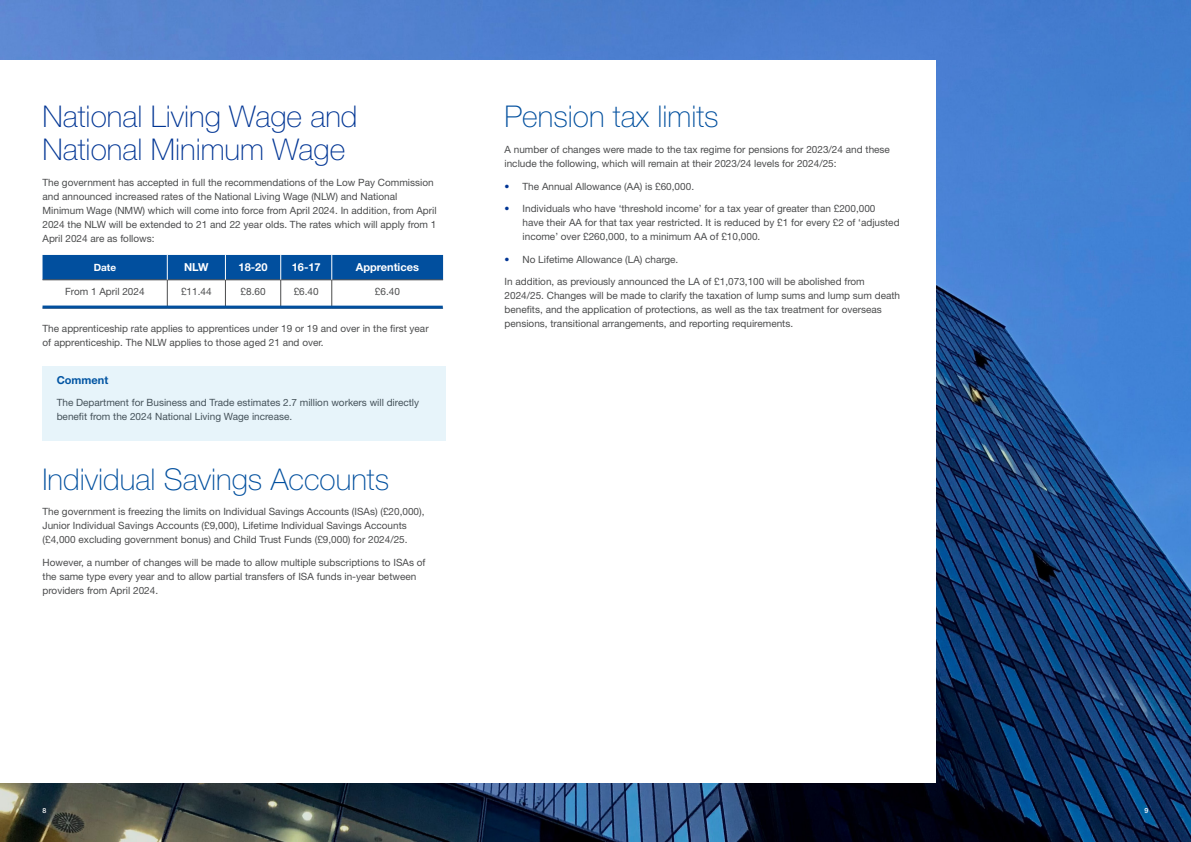
<style>
.page{position:relative;width:1191px;height:842px;background:#fff}
.page>*{position:absolute;margin:0;border:0;box-sizing:border-box;transform-origin:0 0}
.chapter-heading{font:100 30px "Helvetica Neue LT Pro";color:#014f9e}
.chapter-heading-2{font:100 30px/32.5px "Helvetica Neue LT Pro";color:#003594}
.body{font:700 11px "Helvetica Neue LT Pro";color:#fff}
.chapter-par_header_L1{font:700 11px "Helvetica Neue LT Pro";color:#014f9e}
.body-2{font:10px/14px "Helvetica Neue LT Pro";color:#4b4c4d}
.body-3{font:700 10px "Helvetica Neue LT Pro";color:#fff}
.chapter-footer{font:500 7px "Helvetica Neue LT Pro";color:#fff}
.s1{color:#003594}
</style>
<div class="page">
<img style="left:0;top:0;width:1191px;height:842px">
<div style="left:0;top:60px;width:935px;height:722px;background:#fff"></div>
<div style="left:43px;top:366px;width:403px;height:75px;background:#e7f4fa"></div>
<svg style="left:43px;top:255px;width:400px;height:51px"></svg>
<hr style="left:43px;top:306px;width:400px;height:3px;background:#014f9e">
<p class="chapter-heading-2" style="left:43px;top:100px;width:317px">National Living Wage and<br>National Minimum Wage</p>
<p class="body-2" style="left:43px;top:175px;width:395px">The government has accepted in full the recommendations of the Low Pay Commission and announced increased rates of the National Living Wage (NLW) and National Minimum Wage (NMW) which will come into force from April 2024. In addition, from April 2024 the NLW will be extended to 21 and 22 year olds. The rates which will apply from 1<br>April 2024 are as follows:</p>
<p class="body-3" style="left:94px;top:261px;width:24px">Date</p>
<p class="body" style="left:184px;top:261px;width:26px">NLW</p>
<p class="body" style="left:239px;top:261px;width:30px">18-20</p>
<p class="body" style="left:292px;top:261px;width:30px">16-17</p>
<p class="body" style="left:356px;top:261px;width:65px">Apprentices</p>
<p class="body-2" style="left:65px;top:285px;width:81px">From 1 April 2024</p>
<p class="body-2" style="left:181px;top:285px;width:32px">£11.44</p>
<p class="body-2" style="left:240px;top:285px;width:27px">£8.60</p>
<p class="body-2" style="left:294px;top:285px;width:27px">£6.40</p>
<p class="body-2" style="left:375px;top:285px;width:27px">£6.40</p>
<p class="body-2" style="left:43px;top:321px;width:388px">The apprenticeship rate applies to apprentices under 19 or 19 and over in the first year of apprenticeship. The NLW applies to those aged 21 and over.</p>
<p class="chapter-par_header_L1" style="left:57px;top:373px;width:53px">Comment</p>
<p class="body-2" style="left:57px;top:395px;width:364px">The Department for Business and Trade estimates 2.7 million workers will directly benefit from the 2024 National Living Wage increase.</p>
<p class="chapter-heading" style="left:43px;top:461px;width:348px">Individual Savings Accounts</p>
<p class="body-2" style="left:43px;top:504px;width:383px">The government is freezing the limits on Individual Savings Accounts (ISAs) (£20,000),<br>Junior Individual Savings Accounts (£9,000), Lifetime Individual Savings Accounts (£4,000 excluding government bonus) and Child Trust Funds (£9,000) for 2024/25.</p>
<p class="body-2" style="left:43px;top:555px;width:384px">However, a number of changes will be made to allow multiple subscriptions to ISAs of the same type every year and to allow partial transfers of ISA funds in-year between providers from April 2024.</p>
<p class="chapter-heading" style="left:504px;top:99px;width:215px">Pension tax limits</p>
<p class="body-2" style="left:504px;top:143px;width:387px">A number of changes were made to the tax regime for pensions for 2023/24 and these include the following, which will remain at their 2023/24 levels for 2024/25:</p>
<p class="body-2" style="left:504px;top:179px;width:191px"><span class="s1">•</span> The Annual Allowance (AA) is £60,000.</p>
<p class="body-2" style="left:522px;top:202px;width:378px;text-indent:-18px"><span class="s1">•</span> Individuals who have ‘threshold income’ for a tax year of greater than £200,000<br>have their AA for that tax year restricted. It is reduced by £1 for every £2 of ‘adjusted income’ over £260,000, to a minimum AA of £10,000.</p>
<p class="body-2" style="left:504px;top:252px;width:175px"><span class="s1">•</span> No Lifetime Allowance (LA) charge.</p>
<p class="body-2" style="left:504px;top:275px;width:397px">In addition, as previously announced the LA of £1,073,100 will be abolished from 2024/25. Changes will be made to clarify the taxation of lump sums and lump sum death benefits, and the application of protections, as well as the tax treatment for overseas pensions, transitional arrangements, and reporting requirements.</p>
<p class="chapter-footer" style="left:43px;top:806px;width:5px">8</p>
<p class="chapter-footer" style="left:1144px;top:806px;width:5px">9</p>
</div>
